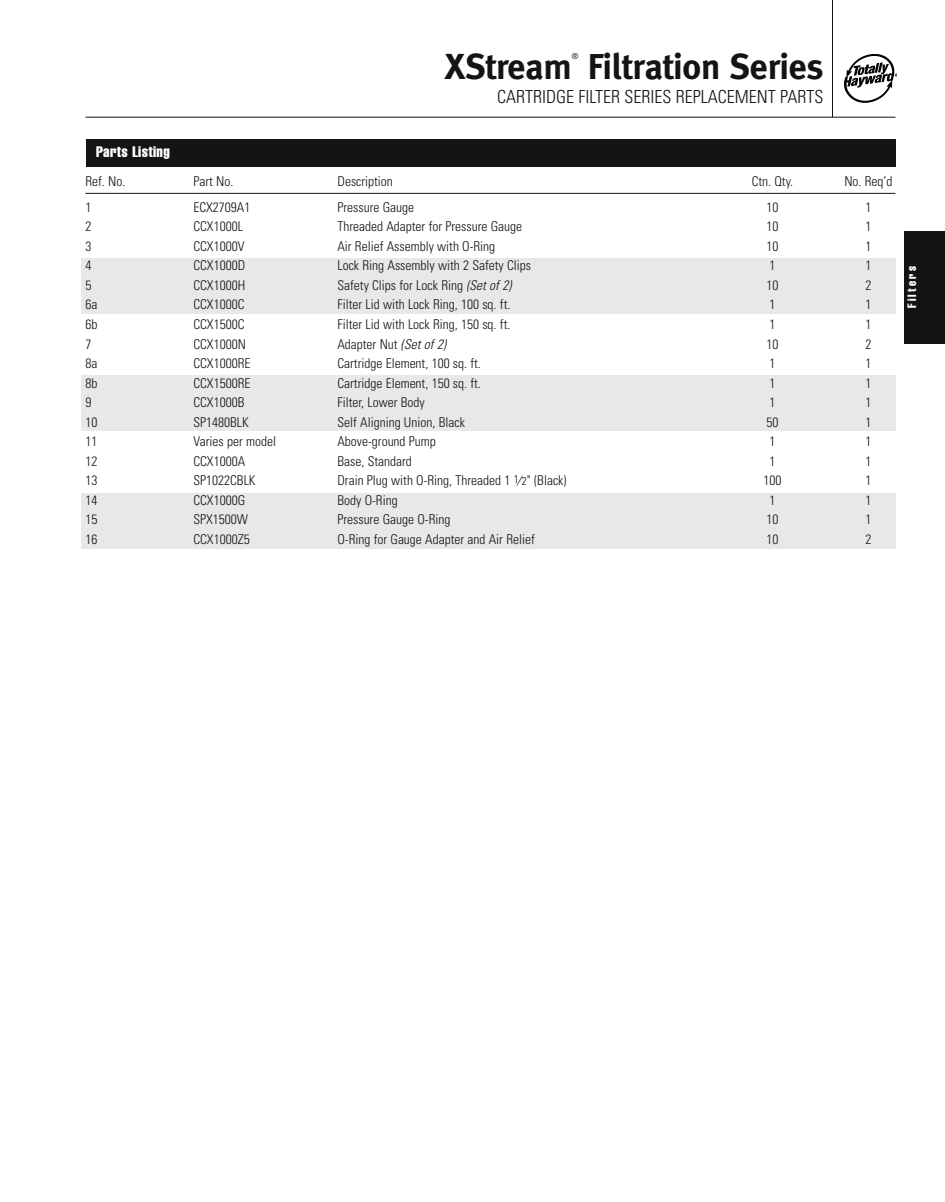
<style>
.page{position:relative;width:945px;height:1202px;background:#fff}
.page>*{position:absolute;margin:0;border:0;box-sizing:border-box;transform-origin:0 0}
.t1{font:700 36px "Meta";color:#141414}
.t2{font:300 condensed 18px "Univers";color:#141414}
.t3{font:extra-condensed 15px "Helvetica";letter-spacing:.02em;color:#fff}
.t4{font:300 condensed 13.5px "Univers";color:#141414}
.t5{font:extra-condensed 12px "Helvetica";letter-spacing:.185em;color:#fff}
.t6{font:8.25px "Meta";color:#141414}
.s1{font-style:italic}
.s2{font-size:12.75px}
.s3{font-size:11.25px}
</style>
<div class="page">
<img style="left:845px;top:55px;width:52px;height:47px">
<hr style="left:86px;top:117px;width:810px;height:1px;background:#141414">
<hr style="left:832px;top:0;width:1px;height:117px;background:#141414">
<div style="left:904px;top:231px;width:41px;height:113px;background:#141414"></div>
<div style="left:81px;top:259px;width:815px;height:55px;background:#e8e8e8"></div>
<div style="left:81px;top:375px;width:815px;height:55px;background:#e8e8e8"></div>
<div style="left:81px;top:493px;width:815px;height:55px;background:#e8e8e8"></div>
<div style="left:86px;top:140px;width:810px;height:26px;background:#141414"></div>
<hr style="left:86px;top:193px;width:810px;height:1px;background:#141414">
<h1 class="t1" style="left:445px;top:52px;width:380px">XStream Filtration Series</h1>
<p class="t6" style="left:572px;top:53px;width:8px">®</p>
<h2 class="t2" style="left:497px;top:90px;width:328px">CARTRIDGE FILTER SERIES REPLACEMENT PARTS</h2>
<p class="t3" style="left:96px;top:147px;width:75px">Parts Listing</p>
<p class="t4" style="left:86px;top:177px;width:42px">Ref. No.</p>
<p class="t4" style="left:194px;top:177px;width:42px">Part No.</p>
<p class="t4" style="left:338px;top:177px;width:57px">Description</p>
<p class="t4" style="left:752px;top:177px;width:43px">Ctn. Qty.</p>
<p class="t4" style="left:844px;top:177px;width:50px">No. Req’d</p>
<p class="t4" style="left:86px;top:202px;width:7px">1</p>
<p class="t4" style="left:194px;top:202px;width:58px">ECX2709A1</p>
<p class="t4" style="left:337px;top:202px;width:78px">Pressure Gauge</p>
<p class="t4" style="left:766px;top:202px;width:13px">10</p>
<p class="t4" style="left:866px;top:202px;width:7px">1</p>
<p class="t4" style="left:86px;top:222px;width:7px">2</p>
<p class="t4" style="left:194px;top:222px;width:51px">CCX1000L</p>
<p class="t4" style="left:337px;top:222px;width:186px">Threaded Adapter for Pressure Gauge</p>
<p class="t4" style="left:767px;top:222px;width:13px">10</p>
<p class="t4" style="left:866px;top:222px;width:7px">1</p>
<p class="t4" style="left:86px;top:241px;width:7px">3</p>
<p class="t4" style="left:194px;top:241px;width:52px">CCX1000V</p>
<p class="t4" style="left:337px;top:241px;width:159px">Air Relief Assembly with O-Ring</p>
<p class="t4" style="left:766px;top:241px;width:13px">10</p>
<p class="t4" style="left:866px;top:241px;width:7px">1</p>
<p class="t4" style="left:86px;top:261px;width:7px">4</p>
<p class="t4" style="left:194px;top:261px;width:53px">CCX1000D</p>
<p class="t4" style="left:337px;top:261px;width:195px">Lock Ring Assembly with 2 Safety Clips</p>
<p class="t4" style="left:770px;top:261px;width:7px">1</p>
<p class="t4" style="left:866px;top:261px;width:7px">1</p>
<p class="t4" style="left:86px;top:280px;width:7px">5</p>
<p class="t4" style="left:194px;top:280px;width:53px">CCX1000H</p>
<p class="t4" style="left:337px;top:280px;width:178px">Safety Clips for Lock Ring <span class="s1">(Setof2)</span></p>
<p class="t4" style="left:766px;top:280px;width:13px">10</p>
<p class="t4" style="left:866px;top:280px;width:7px">2</p>
<p class="t4" style="left:86px;top:300px;width:13px">6a</p>
<p class="t4" style="left:193px;top:300px;width:52px">CCX1000C</p>
<p class="t4" style="left:337px;top:300px;width:174px">Filter Lid with Lock Ring, 100 sq. ft.</p>
<p class="t4" style="left:770px;top:300px;width:7px">1</p>
<p class="t4" style="left:866px;top:300px;width:7px">1</p>
<p class="t4" style="left:86px;top:319px;width:13px">6b</p>
<p class="t4" style="left:193px;top:319px;width:52px">CCX1500C</p>
<p class="t4" style="left:337px;top:319px;width:174px">Filter Lid with Lock Ring, 150 sq. ft.</p>
<p class="t4" style="left:770px;top:319px;width:7px">1</p>
<p class="t4" style="left:866px;top:319px;width:7px">1</p>
<p class="t4" style="left:86px;top:339px;width:7px">7</p>
<p class="t4" style="left:194px;top:339px;width:54px">CCX1000N</p>
<p class="t4" style="left:337px;top:339px;width:113px">Adapter Nut <span class="s1">(Setof2)</span></p>
<p class="t4" style="left:766px;top:339px;width:13px">10</p>
<p class="t4" style="left:866px;top:339px;width:7px">2</p>
<p class="t4" style="left:86px;top:358px;width:13px">8a</p>
<p class="t4" style="left:193px;top:358px;width:58px">CCX1000RE</p>
<p class="t4" style="left:337px;top:358px;width:145px">Cartridge Element, 100 sq. ft.</p>
<p class="t4" style="left:769px;top:358px;width:7px">1</p>
<p class="t4" style="left:865px;top:358px;width:7px">1</p>
<p class="t4" style="left:86px;top:378px;width:13px">8b</p>
<p class="t4" style="left:193px;top:378px;width:58px">CCX1500RE</p>
<p class="t4" style="left:337px;top:378px;width:145px">Cartridge Element, 150 sq. ft.</p>
<p class="t4" style="left:769px;top:378px;width:7px">1</p>
<p class="t4" style="left:865px;top:378px;width:7px">1</p>
<p class="t4" style="left:86px;top:397px;width:7px">9</p>
<p class="t4" style="left:194px;top:397px;width:52px">CCX1000B</p>
<p class="t4" style="left:337px;top:397px;width:89px">Filter, Lower Body</p>
<p class="t4" style="left:769px;top:397px;width:7px">1</p>
<p class="t4" style="left:866px;top:397px;width:7px">1</p>
<p class="t4" style="left:86px;top:417px;width:13px">10</p>
<p class="t4" style="left:193px;top:417px;width:57px">SP1480BLK</p>
<p class="t4" style="left:337px;top:417px;width:129px">Self Aligning Union, Black</p>
<p class="t4" style="left:766px;top:417px;width:13px">50</p>
<p class="t4" style="left:866px;top:417px;width:7px">1</p>
<p class="t4" style="left:86px;top:436px;width:13px">11</p>
<p class="t4" style="left:193px;top:436px;width:84px">Varies per model</p>
<p class="t4" style="left:337px;top:436px;width:100px">Above-ground Pump</p>
<p class="t4" style="left:769px;top:436px;width:7px">1</p>
<p class="t4" style="left:865px;top:436px;width:7px">1</p>
<p class="t4" style="left:86px;top:456px;width:13px">12</p>
<p class="t4" style="left:193px;top:456px;width:53px">CCX1000A</p>
<p class="t4" style="left:337px;top:456px;width:76px">Base, Standard</p>
<p class="t4" style="left:769px;top:456px;width:7px">1</p>
<p class="t4" style="left:866px;top:456px;width:7px">1</p>
<p class="t4" style="left:86px;top:475px;width:13px">13</p>
<p class="t4" style="left:193px;top:475px;width:64px">SP1022CBLK</p>
<p class="t4" style="left:337px;top:475px;width:231px">Drain Plug with O-Ring, Threaded 1 <sup>1</sup><span class="s2">⁄</span><span class="s3">2</span>" (Black)</p>
<p class="t4" style="left:763px;top:475px;width:19px">100</p>
<p class="t4" style="left:866px;top:475px;width:7px">1</p>
<p class="t4" style="left:86px;top:495px;width:13px">14</p>
<p class="t4" style="left:193px;top:495px;width:53px">CCX1000G</p>
<p class="t4" style="left:337px;top:495px;width:62px">Body O-Ring</p>
<p class="t4" style="left:769px;top:495px;width:7px">1</p>
<p class="t4" style="left:866px;top:495px;width:7px">1</p>
<p class="t4" style="left:86px;top:514px;width:13px">15</p>
<p class="t4" style="left:193px;top:514px;width:56px">SPX1500W</p>
<p class="t4" style="left:337px;top:514px;width:115px">Pressure Gauge O-Ring</p>
<p class="t4" style="left:766px;top:514px;width:13px">10</p>
<p class="t4" style="left:865px;top:514px;width:7px">1</p>
<p class="t4" style="left:86px;top:534px;width:13px">16</p>
<p class="t4" style="left:193px;top:534px;width:58px">CCX1000Z5</p>
<p class="t4" style="left:337px;top:534px;width:199px">O-Ring for Gauge Adapter and Air Relief</p>
<p class="t4" style="left:767px;top:534px;width:13px">10</p>
<p class="t4" style="left:866px;top:534px;width:7px">2</p>
<p class="t5" style="left:907px;top:308px;width:43px;rotate:-90deg">Filters</p>
</div>
